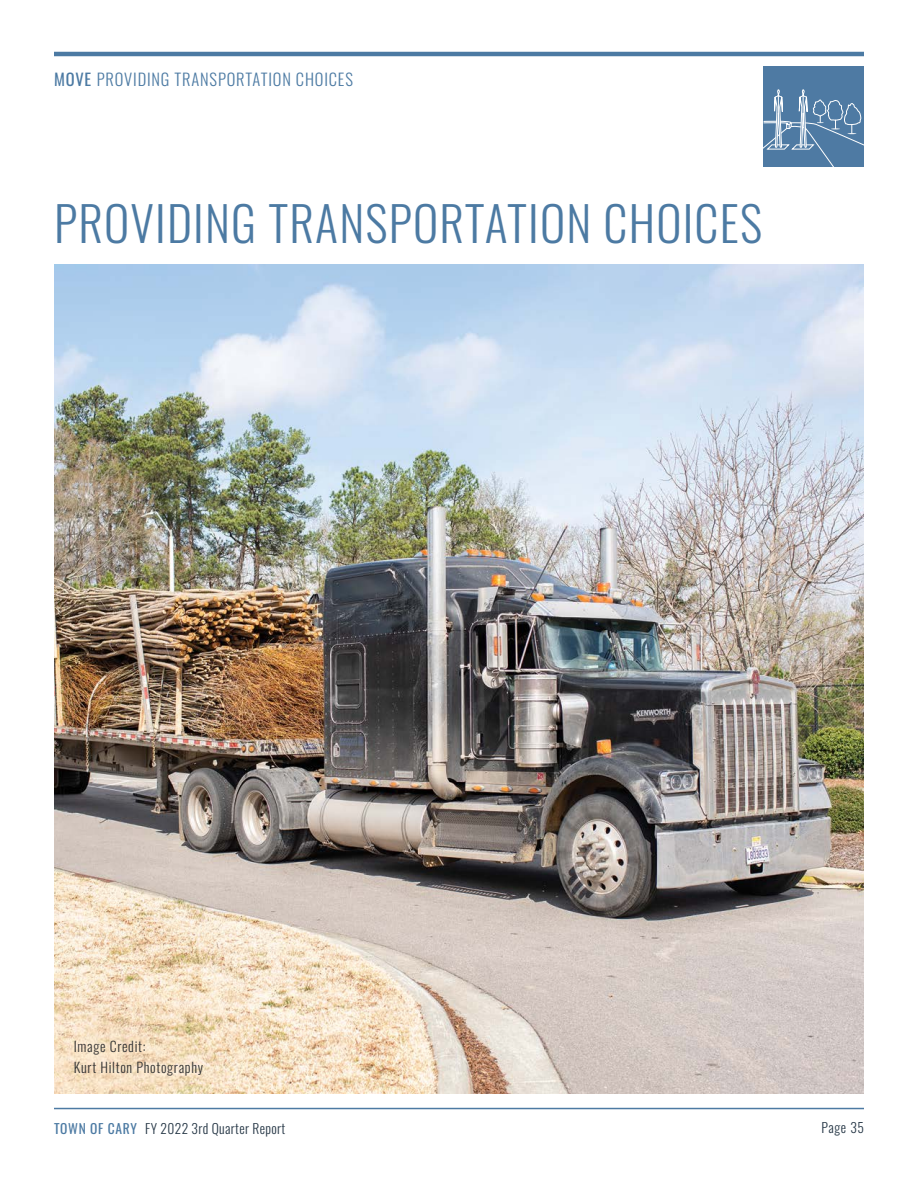
<style>
.page{position:relative;width:918px;height:1188px;background:#fff}
.page>*{position:absolute;margin:0;border:0;box-sizing:border-box;transform-origin:0 0}
.t1{font:300 48px "Oswald";letter-spacing:.025em;color:#4c7aa3}
.t2{font:300 16.5px "Oswald";letter-spacing:.05em;color:#4c7aa3}
.t3{font:300 13.8px/21px "Oswald";letter-spacing:.05em;color:#333}
.t4{font:300 13.5px "Oswald";letter-spacing:.025em;color:#273847}
.s1{font-weight:400}
.s2{font-weight:400;color:#4c7aa3}
</style>
<div class="page">
<div style="left:764px;top:67px;width:100px;height:100px;background:#4e7aa3"></div>
<svg style="left:764px;top:89px;width:100px;height:78px"></svg>
<hr style="left:54px;top:1108px;width:810px;height:1px;background:#4c7aa3">
<hr style="left:54px;top:52px;width:810px;height:4px;background:#4c7aa3">
<img style="left:54px;top:264px;width:810px;height:829px">
<p class="t2" style="left:54px;top:65px;width:300px"><span class="s1">MOVE</span> PROVIDING TRANSPORTATION CHOICES</p>
<h1 class="t1" style="left:54px;top:181px;width:710px">PROVIDING TRANSPORTATION CHOICES</h1>
<p class="t3" style="left:74px;top:1035px;width:131px">Image Credit:<br>Kurt Hilton Photography</p>
<p class="t4" style="left:54px;top:1117px;width:233px"><span class="s2">TOWN OF CARY</span> FY 2022 3rd Quarter Report</p>
<p class="t4" style="left:821px;top:1115px;width:44px">Page 35</p>
</div>
